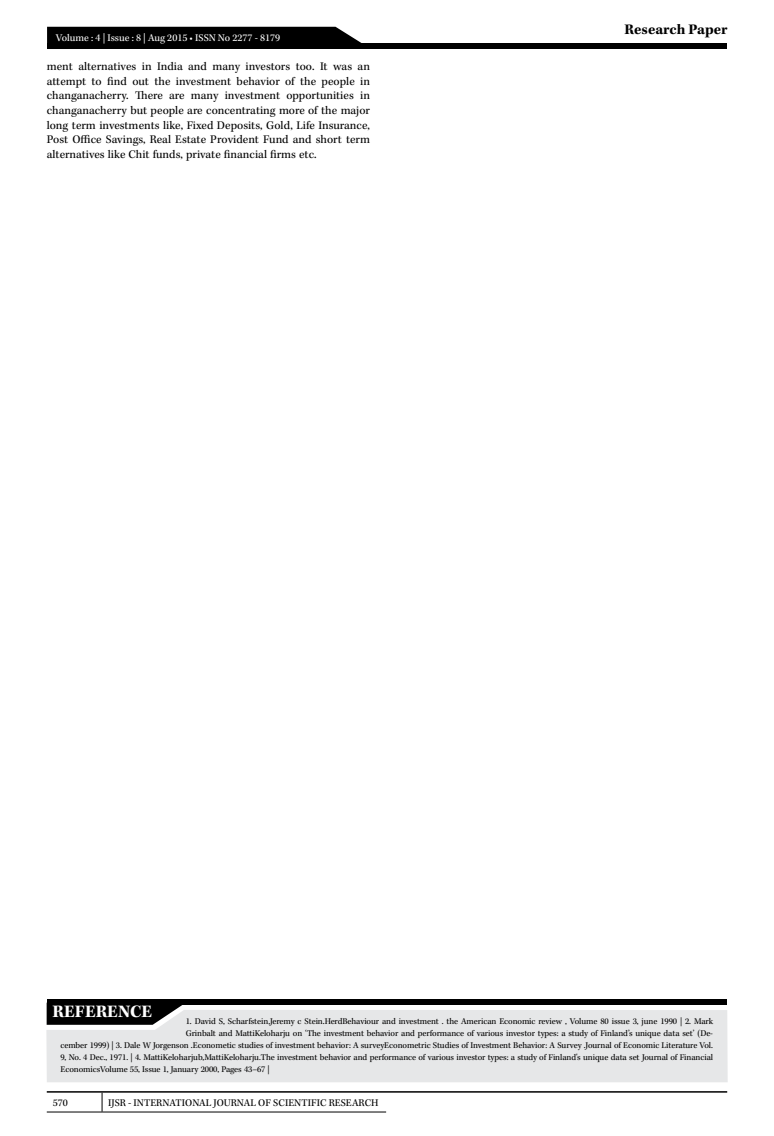
<style>
.page{position:relative;width:774px;height:1136px;background:#fff}
.page>*{position:absolute;margin:0;border:0;box-sizing:border-box;transform-origin:0 0}
.t1{font:700 18px "Kepler Std";letter-spacing:.005em;color:#fff}
.t2{font:700 15px "Kepler Std";color:#000}
.t3{font:12px/14.7px "Kepler Std";color:#000;text-align:justify}
.t4{font:10.5px "Kepler Std";color:#000}
.t5{font:10.5px "Kepler Std";color:#fff}
.t6{font:9px "Kepler Std";letter-spacing:-.01em;color:#000}
</style>
<div class="page">
<hr style="left:47px;top:1090px;width:680px;height:2px;background:#000">
<svg style="left:102px;top:1092px;width:1px;height:19px"></svg>
<hr style="left:47px;top:1111px;width:55px;height:1px;background:#000">
<hr style="left:102px;top:1111px;width:284px;height:1px;background:#000">
<div style="left:47px;top:43px;width:680px;height:6px;background:#000"></div>
<div style="left:47px;top:27px;width:315px;height:16px;background:#000"></div>
<div style="left:46px;top:1009px;width:682px;height:73px;background:#e6e7e8"></div>
<div style="left:47px;top:998px;width:679px;height:6px;background:#000"></div>
<svg style="left:47px;top:1004px;width:139px;height:20px;background:#1d1d1d"></svg>
<p class="t5" style="left:56px;top:32px;width:226px">Volume : 4 | Issue : 8 | Aug 2015 • ISSN No 2277 - 8179</p>
<p class="t3" style="left:47px;top:59px;width:325px">ment alternatives in India and many investors too. It was an attempt to find out the investment behavior of the people in changanacherry. There are many investment opportunities in changanacherry but people are concentrating more of the major long term investments like, Fixed Deposits, Gold, Life Insurance, Post Office Savings, Real Estate Provident Fund and short term alternatives like Chit funds, private financial firms etc.</p>
<h2 class="t2" style="left:625px;top:21px;width:104px">Research Paper</h2>
<h1 class="t1" style="left:53px;top:1000px;width:101px">REFERENCE</h1>
<p class="t6" style="left:186px;top:1015px;width:529px">1. David S, Scharfstein,Jeremy c Stein.HerdBehaviour and investment . the American Economic review , Volume 80 issue 3, june 1990 | 2. Mark</p>
<p class="t6" style="left:186px;top:1027px;width:529px">Grinbalt and MattiKeloharju on ‘The investment behavior and performance of various investor types: a study of Finland’s unique data set’ (De-</p>
<p class="t6" style="left:60px;top:1039px;width:654px">cember 1999) | 3. Dale W Jorgenson .Econometic studies of investment behavior: A surveyEconometric Studies of Investment Behavior: A Survey .Journal of Economic Literature Vol.</p>
<p class="t6" style="left:60px;top:1051px;width:654px">9, No. 4 Dec., 1971. | 4. MattiKeloharjub,MattiKeloharju.The investment behavior and performance of various investor types: a study of Finland's unique data set Journal of Financial</p>
<p class="t6" style="left:60px;top:1063px;width:211px">EconomicsVolume 55, Issue 1, January 2000, Pages 43–67 |</p>
<p class="t4" style="left:53px;top:1096px;width:17px">570</p>
<p class="t4" style="left:108px;top:1096px;width:272px">IJSR - INTERNATIONAL JOURNAL OF SCIENTIFIC RESEARCH</p>
</div>
